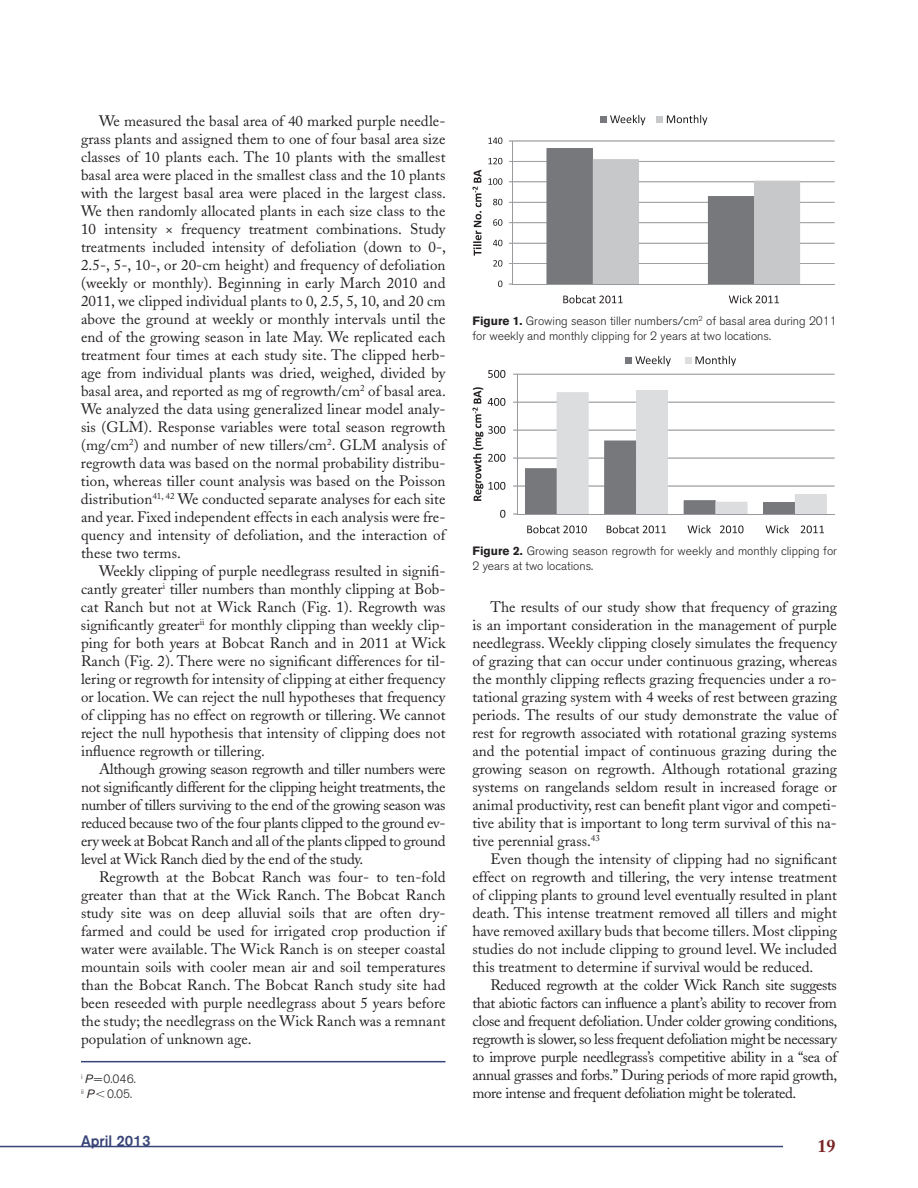
<style>
.page{position:relative;width:918px;height:1188px;background:#fff}
.page>*{position:absolute;margin:0;border:0;box-sizing:border-box;transform-origin:0 0}
.t1{font:700 18px "Adobe Caslon";color:#792425}
.t2{font:15px/18px "Adobe Caslon";color:#231f20;text-align:justify}
.t3{font:500 15px "Akzidenz Grotesk BE";color:#384477}
.t4{font:300 12px/15px "Akzidenz Grotesk BE";color:#231f20}
.s1{font-weight:400;font-style:italic}
.s2{font-family:"Mathematical Pi One";font-weight:400}
.s3{font-weight:700}
</style>
<div class="page">
<hr style="left:0;top:1146px;width:783px;height:1px;background:#384477">
<hr style="left:81px;top:1061px;width:365px;height:1px;background:#384477">
<hr style="left:512px;top:141px;width:1px;height:88px;background:#989a9d">
<svg style="left:493px;top:219px;width:9px;height:7px"></svg>
<svg style="left:493px;top:199px;width:9px;height:6px"></svg>
<svg style="left:488px;top:178px;width:14px;height:7px"></svg>
<svg style="left:488px;top:158px;width:14px;height:6px"></svg>
<svg style="left:488px;top:137px;width:14px;height:7px"></svg>
<div style="left:600px;top:116px;width:7px;height:7px;background:#76787b"></div>
<svg style="left:610px;top:115px;width:35px;height:10px"></svg>
<div style="left:656px;top:116px;width:7px;height:7px;background:#c7c8ca"></div>
<svg style="left:667px;top:115px;width:40px;height:10px"></svg>
<hr style="left:512px;top:141px;width:323px;height:1px;background:#989a9d">
<hr style="left:512px;top:161px;width:323px;height:1px;background:#989a9d">
<hr style="left:512px;top:181px;width:323px;height:1px;background:#989a9d">
<hr style="left:512px;top:202px;width:323px;height:1px;background:#989a9d">
<hr style="left:512px;top:222px;width:323px;height:1px;background:#989a9d">
<hr style="left:512px;top:243px;width:323px;height:1px;background:#989a9d">
<hr style="left:512px;top:263px;width:323px;height:1px;background:#989a9d">
<svg style="left:547px;top:148px;width:253px;height:136px"></svg>
<hr style="left:512px;top:229px;width:1px;height:55px;background:#989a9d">
<hr style="left:512px;top:284px;width:323px;height:1px;background:#989a9d">
<svg style="left:498px;top:281px;width:4px;height:6px"></svg>
<svg style="left:493px;top:260px;width:9px;height:7px"></svg>
<svg style="left:493px;top:240px;width:9px;height:6px"></svg>
<svg style="left:563px;top:295px;width:216px;height:8px"></svg>
<svg style="left:472px;top:170px;width:9px;height:86px"></svg>
<hr style="left:517px;top:374px;width:1px;height:99px;background:#989a9d">
<svg style="left:488px;top:370px;width:17px;height:8px"></svg>
<div style="left:625px;top:357px;width:7px;height:7px;background:#76787b"></div>
<svg style="left:635px;top:356px;width:36px;height:10px"></svg>
<div style="left:685px;top:357px;width:7px;height:7px;background:#dcdddf"></div>
<svg style="left:696px;top:356px;width:40px;height:10px"></svg>
<hr style="left:517px;top:374px;width:318px;height:1px;background:#989a9d">
<hr style="left:517px;top:402px;width:318px;height:1px;background:#989a9d">
<hr style="left:517px;top:430px;width:318px;height:1px;background:#989a9d">
<hr style="left:517px;top:458px;width:318px;height:1px;background:#989a9d">
<hr style="left:517px;top:486px;width:318px;height:1px;background:#989a9d">
<svg style="left:525px;top:390px;width:302px;height:124px"></svg>
<hr style="left:517px;top:473px;width:1px;height:41px;background:#989a9d">
<hr style="left:517px;top:514px;width:318px;height:1px;background:#989a9d">
<svg style="left:500px;top:510px;width:5px;height:8px"></svg>
<svg style="left:527px;top:525px;width:297px;height:8px"></svg>
<svg style="left:473px;top:387px;width:32px;height:114px"></svg>
<p class="t2" style="left:81px;top:112px;width:367px;text-indent:18px">We measured the basal area of 40 marked purple needle&shy;grass plants and assigned them to one of four basal area size classes of 10 plants each. The 10 plants with the smallest basal area were placed in the smallest class and the 10 plants with the largest basal area were placed in the largest class.<br>We then randomly allocated plants in each size class to the 10 intensity × frequency treatment combinations. Study treatments included intensity of defoliation (down to 0-, 2.5-, 5-, 10-, or 20-cm height) and frequency of defoliation (weekly or monthly). Beginning in early March 2010 and 2011, we clipped individual plants to 0, 2.5, 5, 10, and 20 cm above the ground at weekly or monthly intervals until the end of the growing season in late May. We replicated each treatment four times at each study site. The clipped herb&shy;age from individual plants was dried, weighed, divided by basal area, and reported as mg of regrowth/cm<sup>2</sup> of basal area.<br>We analyzed the data using generalized linear model analy&shy;sis (GLM). Response variables were total season regrowth (mg/cm<sup>2</sup>) and number of new tillers/cm<sup>2</sup>. GLM analysis of regrowth data was based on the normal probability distribu&shy;tion, whereas tiller count analysis was based on the Poisson distribution<sup>41,</sup> <sup>42</sup> We conducted separate analyses for each site and year. Fixed independent effects in each analysis were fre&shy;quency and intensity of defoliation, and the interaction of these two terms.</p>
<p class="t2" style="left:81px;top:562px;width:366px;text-indent:18px">Weekly clipping of purple needlegrass resulted in signifi&shy;cantly greater<sup>i</sup> tiller numbers than monthly clipping at Bob&shy;cat Ranch but not at Wick Ranch (Fig. 1). Regrowth was significantly greater<sup>ii</sup> for monthly clipping than weekly clip&shy;ping for both years at Bobcat Ranch and in 2011 at Wick Ranch (Fig. 2). There were no significant differences for til&shy;lering or regrowth for intensity of clipping at either frequency or location. We can reject the null hypotheses that frequency of clipping has no effect on regrowth or tillering. We cannot reject the null hypothesis that intensity of clipping does not influence regrowth or tillering.</p>
<p class="t2" style="left:81px;top:760px;width:366px;text-indent:18px">Although growing season regrowth and tiller numbers were not significantly different for the clipping height treatments, the number of tillers surviving to the end of the growing season was reduced because two of the four plants clipped to the ground ev&shy;ery week at Bobcat Ranch and all of the plants clipped to ground level at Wick Ranch died by the end of the study.</p>
<p class="t2" style="left:81px;top:868px;width:366px;text-indent:18px">Regrowth at the Bobcat Ranch was four- to ten-fold greater than that at the Wick Ranch. The Bobcat Ranch study site was on deep alluvial soils that are often dry&shy;farmed and could be used for irrigated crop production if water were available. The Wick Ranch is on steeper coastal mountain soils with cooler mean air and soil temperatures than the Bobcat Ranch. The Bobcat Ranch study site had been reseeded with purple needlegrass about 5 years before the study; the needlegrass on the Wick Ranch was a remnant population of unknown age.</p>
<p class="t4" style="left:81px;top:1072px;width:56px"><sup>i</sup> <span class="s1">P</span>=0.046. <sup>ii</sup> <span class="s1">P</span><span class="s2">,</span>0.05.</p>
<p class="t3" style="left:81px;top:1131px;width:71px">April 2013</p>
<p class="t4" style="left:472px;top:314px;width:366px"><span class="s3">Figure 1.</span> Growing season tiller numbers/cm<sup>2</sup> of basal area during 2011 for weekly and monthly clipping for 2 years at two locations.</p>
<p class="t4" style="left:472px;top:544px;width:366px"><span class="s3">Figure 2.</span> Growing season regrowth for weekly and monthly clipping for<br>2 years at two locations.</p>
<p class="t2" style="left:473px;top:598px;width:366px;text-indent:18px">The results of our study show that frequency of grazing is an important consideration in the management of purple needlegrass. Weekly clipping closely simulates the frequency of grazing that can occur under continuous grazing, whereas the monthly clipping reflects grazing frequencies under a ro&shy;tational grazing system with 4 weeks of rest between grazing periods. The results of our study demonstrate the value of rest for regrowth associated with rotational grazing systems and the potential impact of continuous grazing during the growing season on regrowth. Although rotational grazing systems on rangelands seldom result in increased forage or animal productivity, rest can benefit plant vigor and competi&shy;tive ability that is important to long term survival of this na&shy;tive perennial grass.<sup>43</sup></p>
<p class="t2" style="left:473px;top:850px;width:366px;text-indent:18px">Even though the intensity of clipping had no significant effect on regrowth and tillering, the very intense treatment of clipping plants to ground level eventually resulted in plant death. This intense treatment removed all tillers and might have removed axillary buds that become tillers. Most clipping studies do not include clipping to ground level. We included this treatment to determine if survival would be reduced.</p>
<p class="t2" style="left:473px;top:976px;width:366px;text-indent:18px">Reduced regrowth at the colder Wick Ranch site suggests that abiotic factors can influence a plant’s ability to recover from close and frequent defoliation. Under colder growing conditions, regrowth is slower, so less frequent defoliation might be necessary to improve purple needlegrass’s competitive ability in a “sea of annual grasses and forbs.” During periods of more rapid growth, more intense and frequent defoliation might be tolerated.</p>
<p class="t1" style="left:818px;top:1135px;width:19px">19</p>
</div>
